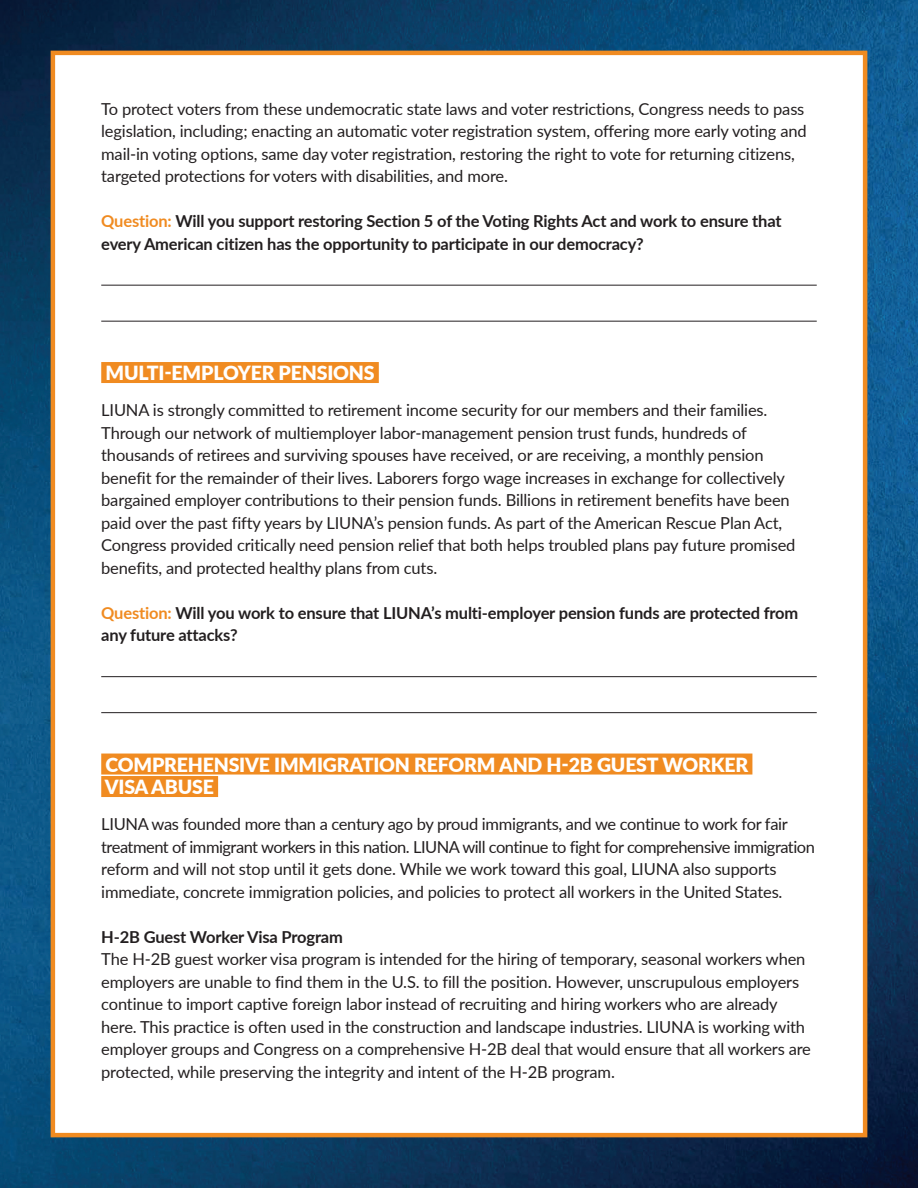
<style>
.page{position:relative;width:918px;height:1188px;background:#fff}
.page>*{position:absolute;margin:0;border:0;box-sizing:border-box;transform-origin:0 0}
.t1{font:900 19.5px/22.5px "Lato";letter-spacing:-.01em;color:#fff}
.t2{font:16.5px/22.5px "Lato";letter-spacing:-.01em;color:#231f20}
.t3{font:700 16.5px/22.5px "Lato";letter-spacing:-.01em;color:#231f20}
.s1{color:#f08b21}
</style>
<div class="page">
<img style="left:0;top:0;width:918px;height:1188px">
<div style="left:51px;top:51px;width:816px;height:1086px;background:#fff;border:4px solid #f08b21"></div>
<hr style="left:101px;top:285px;width:716px;height:1px;background:#231f20">
<hr style="left:101px;top:321px;width:716px;height:1px;background:#231f20">
<div style="left:101px;top:362px;width:278px;height:21px;background:#f08b21"></div>
<hr style="left:101px;top:676px;width:716px;height:1px;background:#231f20">
<hr style="left:101px;top:712px;width:716px;height:1px;background:#231f20">
<div style="left:101px;top:754px;width:651px;height:21px;background:#f08b21"></div>
<div style="left:101px;top:776px;width:117px;height:21px;background:#f08b21"></div>
<p class="t2" style="left:101px;top:97px;width:707px">To protect voters from these undemocratic state laws and voter restrictions, Congress needs to pass legislation, including; enacting an automatic voter registration system, offering more early voting and mail-in voting options, same day voter registration, restoring the right to vote for returning citizens, targeted protections for voters with disabilities, and more.</p>
<p class="t3" style="left:101px;top:209px;width:682px"><span class="s1">Question:</span> Will you support restoring Section 5 of the Voting Rights Act and work to ensure that every American citizen has the opportunity to participate in our democracy?</p>
<p class="t1" style="left:106px;top:361px;width:271px">MULTI-EMPLOYER PENSIONS</p>
<p class="t2" style="left:101px;top:398px;width:696px">LIUNA is strongly committed to retirement income security for our members and their families.<br>Through our network of multiemployer labor-management pension trust funds, hundreds of thousands of retirees and surviving spouses have received, or are receiving, a monthly pension benefit for the remainder of their lives. Laborers forgo wage increases in exchange for collectively bargained employer contributions to their pension funds. Billions in retirement benefits have been paid over the past fifty years by LIUNA’s pension funds. As part of the American Rescue Plan Act, Congress provided critically need pension relief that both helps troubled plans pay future promised benefits, and protected healthy plans from cuts.</p>
<p class="t3" style="left:101px;top:601px;width:699px"><span class="s1">Question:</span> Will you work to ensure that LIUNA’s multi-employer pension funds are protected from any future attacks?</p>
<p class="t1" style="left:105px;top:752px;width:645px">COMPREHENSIVE IMMIGRATION REFORM AND H-2B GUEST WORKER<br>VISA ABUSE</p>
<p class="t2" style="left:101px;top:812px;width:715px">LIUNA was founded more than a century ago by proud immigrants, and we continue to work for fair treatment of immigrant workers in this nation. LIUNA will continue to fight for comprehensive immigration reform and will not stop until it gets done. While we work toward this goal, LIUNA also supports immediate, concrete immigration policies, and policies to protect all workers in the United States.</p>
<p class="t3" style="left:101px;top:925px;width:243px">H-2B Guest Worker Visa Program</p>
<p class="t2" style="left:101px;top:947px;width:711px">The H-2B guest worker visa program is intended for the hiring of temporary, seasonal workers when employers are unable to find them in the U.S. to fill the position. However, unscrupulous employers continue to import captive foreign labor instead of recruiting and hiring workers who are already here. This practice is often used in the construction and landscape industries. LIUNA is working with employer groups and Congress on a comprehensive H-2B deal that would ensure that all workers are protected, while preserving the integrity and intent of the H-2B program.</p>
</div>
